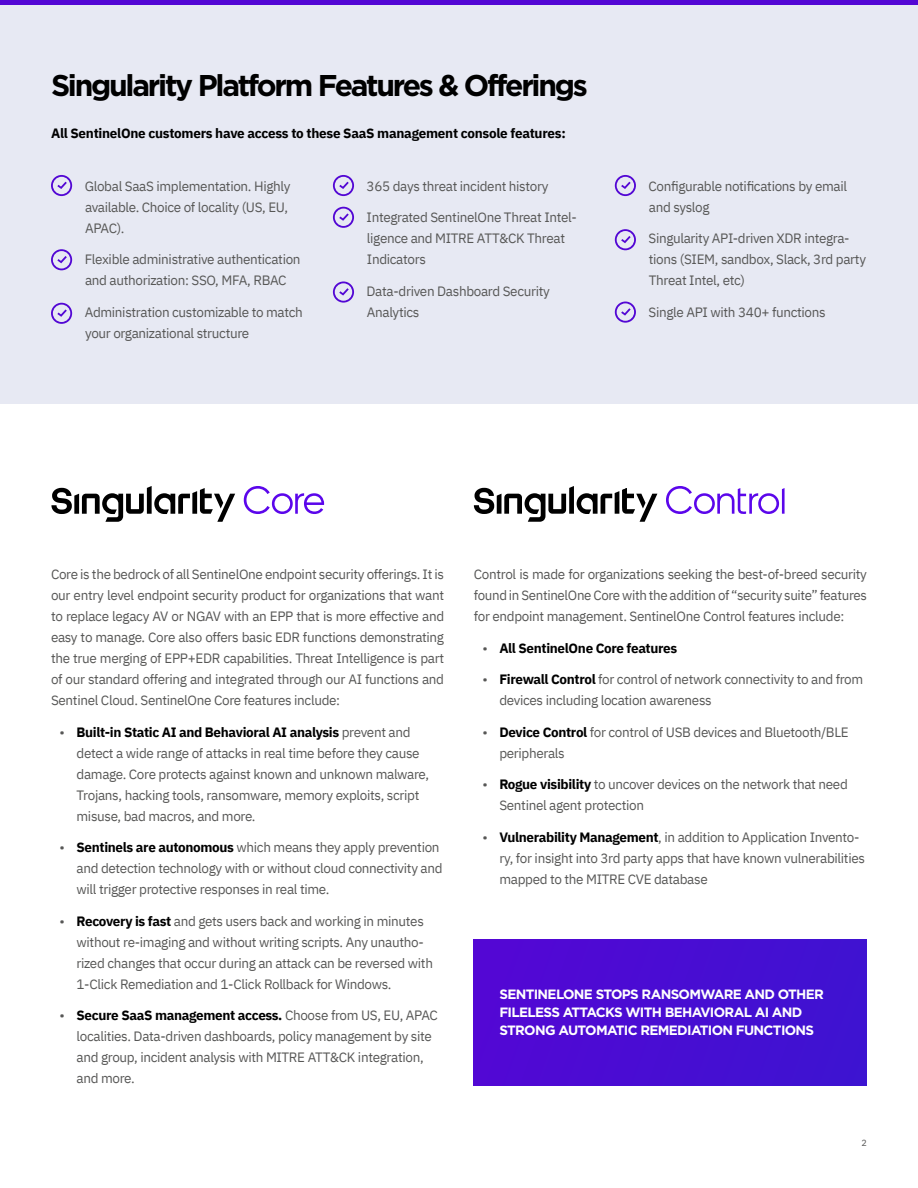
<style>
.page{position:relative;width:918px;height:1188px;background:#fff}
.page>*{position:absolute;margin:0;border:0;box-sizing:border-box;transform-origin:0 0}
.t1{font:700 30px "Gotham";letter-spacing:-.075em;color:#000}
.t2{font:13.5px/21px "IBM Plex Sans";letter-spacing:-.025em;color:#575756}
.t3{font:700 13.5px/18px "Gotham";letter-spacing:-.05em;color:#fff}
.t4{font:700 13.5px "IBM Plex Sans";letter-spacing:-.02em;color:#000}
.t5{font:9px "IBM Plex Sans";color:#575756}
.s1{font-weight:700;color:#000}
.s2{font-weight:400;color:#575756}
</style>
<div class="page">
<div style="left:0;top:4px;width:918px;height:400px;background:#e7e9f3"></div>
<div style="left:474px;top:940px;width:393px;height:146px;background:#490dd3"></div>
<hr style="left:0;top:0;width:918px;height:4px;background:#5307d4">
<svg style="left:51px;top:486px;width:184px;height:36px"></svg>
<svg style="left:244px;top:486px;width:80px;height:28px"></svg>
<svg style="left:666px;top:486px;width:119px;height:28px"></svg>
<svg style="left:474px;top:486px;width:183px;height:36px"></svg>
<svg style="left:51px;top:175px;width:21px;height:21px"></svg>
<svg style="left:333px;top:175px;width:21px;height:21px"></svg>
<svg style="left:615px;top:175px;width:21px;height:21px"></svg>
<svg style="left:51px;top:249px;width:21px;height:21px"></svg>
<svg style="left:333px;top:207px;width:21px;height:21px"></svg>
<svg style="left:615px;top:229px;width:21px;height:21px"></svg>
<svg style="left:51px;top:303px;width:21px;height:21px"></svg>
<svg style="left:333px;top:281px;width:21px;height:22px"></svg>
<svg style="left:615px;top:302px;width:21px;height:21px"></svg>
<h1 class="t1" style="left:51px;top:65px;width:538px">Singularity Platform Features &amp; Offerings</h1>
<p class="t4" style="left:51px;top:122px;width:516px">All SentinelOne customers have access to these SaaS management console features:</p>
<p class="t2" style="left:85px;top:174px;width:207px">Global SaaS implementation. Highly available. Choice of locality (US, EU,<br>APAC).</p>
<p class="t2" style="left:85px;top:248px;width:217px">Flexible administrative authentication and authorization: SSO, MFA, RBAC</p>
<p class="t2" style="left:85px;top:300px;width:220px">Administration customizable to match your organizational structure</p>
<p class="t2" style="left:367px;top:174px;width:183px">365 days threat incident history</p>
<p class="t2" style="left:367px;top:206px;width:212px">Integrated SentinelOne Threat Intel&shy;ligence and MITRE ATT&amp;CK Threat<br>Indicators</p>
<p class="t2" style="left:367px;top:279px;width:185px">Data-driven Dashboard Security<br>Analytics</p>
<p class="t2" style="left:649px;top:174px;width:200px">Configurable notifications by email and syslog</p>
<p class="t2" style="left:649px;top:227px;width:219px">Singularity API-driven XDR integra&shy;tions (SIEM, sandbox, Slack, 3rd party<br>Threat Intel, etc)</p>
<p class="t2" style="left:649px;top:300px;width:179px">Single API with 340+ functions</p>
<p class="t2" style="left:51px;top:563px;width:395px;text-align:justify">Core is the bedrock of all SentinelOne endpoint security offerings. It is our entry level endpoint security product for organizations that want to replace legacy AV or NGAV with an EPP that is more effective and easy to manage. Core also offers basic EDR functions demonstrating the true merging of EPP+EDR capabilities. Threat Intelligence is part of our standard offering and integrated through our AI functions and Sentinel Cloud. SentinelOne Core features include:</p>
<p class="t2" style="left:77px;top:720px;width:354px;text-indent:-17px">• <span class="s1">Built-in Static AI and Behavioral AI analysis</span> prevent and detect a wide range of attacks in real time before they cause damage. Core protects against known and unknown malware, Trojans, hacking tools, ransomware, memory exploits, script misuse, bad macros, and more.</p>
<p class="t2" style="left:77px;top:836px;width:368px;text-indent:-17px">• <span class="s1">Sentinels are autonomous</span> which means they apply prevention and detection technology with or without cloud connectivity and will trigger protective responses in real time.</p>
<p class="t2" style="left:77px;top:909px;width:358px;text-indent:-17px">• <span class="s1">Recovery is fast</span> and gets users back and working in minutes without re-imaging and without writing scripts. Any unautho&shy;rized changes that occur during an attack can be reversed with 1-Click Remediation and 1-Click Rollback for Windows.</p>
<p class="t2" style="left:77px;top:1004px;width:363px;text-indent:-17px">• <span class="s1">Secure SaaS management access.</span> Choose from US, EU, APAC localities. Data-driven dashboards, policy management by site and group, incident analysis with MITRE ATT&amp;CK integration, and more.</p>
<p class="t2" style="left:474px;top:563px;width:395px;text-align:justify">Control is made for organizations seeking the best-of-breed security found in SentinelOne Core with the addition of “security suite” features for endpoint management. SentinelOne Control features include:</p>
<p class="t4" style="left:482px;top:637px;width:196px"><span class="s2">•</span> All SentinelOne Core features</p>
<p class="t2" style="left:499px;top:668px;width:365px;text-indent:-17px">• <span class="s1">Firewall Control</span> for control of network connectivity to and from devices including location awareness</p>
<p class="t2" style="left:499px;top:720px;width:351px;text-indent:-17px">• <span class="s1">Device Control</span> for control of USB devices and Bluetooth/BLE peripherals</p>
<p class="t2" style="left:499px;top:773px;width:350px;text-indent:-17px">• <span class="s1">Rogue visibility</span> to uncover devices on the network that need<br>Sentinel agent protection</p>
<p class="t2" style="left:499px;top:825px;width:367px;text-indent:-17px">• <span class="s1">Vulnerability Management</span>, in addition to Application Invento&shy;ry, for insight into 3rd party apps that have known vulnerabilities mapped to the MITRE CVE database</p>
<p class="t3" style="left:499px;top:985px;width:326px">SENTINELONE STOPS RANSOMWARE AND OTHER<br>FILELESS ATTACKS WITH BEHAVIORAL AI AND<br>STRONG AUTOMATIC REMEDIATION FUNCTIONS</p>
<p class="t5" style="left:862px;top:1136px;width:7px">2</p>
</div>
